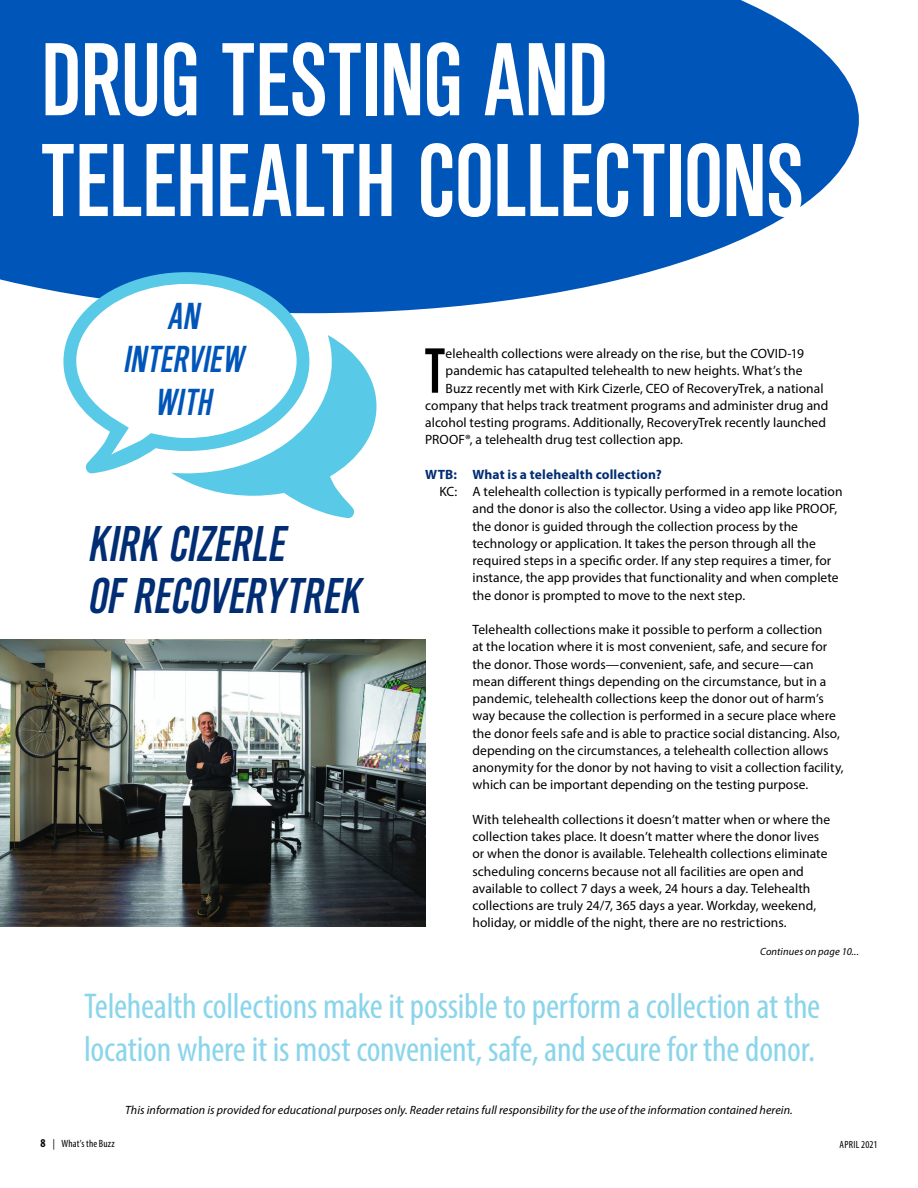
<style>
.page{position:relative;width:918px;height:1188px;background:#fff}
.page>*{position:absolute;margin:0;border:0;box-sizing:border-box;transform-origin:0 0}
.Article_Title{font:99px "Cg Alpin Gth No 2";letter-spacing:-.01em;color:#fff}
.Intro_body{font:60.9px "Cg Alpin Gth No 2";color:#000}
.Article_Title-2{font:italic 48.15px/51.8px "Cg Alpin Gth No 2";color:#002d74}
.Callout{font:condensed 36px/43.2px "Myriad Pro";letter-spacing:-.005em;color:#8bd5eb}
.Article_Title-3{font:italic 36px/43.2px "Cg Alpin Gth No 2";color:#0055b8;text-align:center}
.TE_indent{font:13.5px/17.2px "Myriad Pro";letter-spacing:.005em;color:#000}
.Intro_body-2{font:13.5px "Myriad Pro";letter-spacing:.005em;color:#000}
.WTB_Indent{font:700 13.5px "Myriad Pro";letter-spacing:.01em;color:#002d74}
.Disclaimer{font:italic 12px "Myriad Pro";letter-spacing:.005em;color:#000}
.t1{font:condensed 10.5px "Myriad Pro";letter-spacing:.015em;color:#000}
.Disclaimer-2{font:italic 10.5px "Myriad Pro";letter-spacing:.01em;color:#000}
.s1{font-weight:700;font-size:12px}
</style>
<div class="page">
<svg style="left:0;top:0;width:859px;height:312px;background:#1c67bf"></svg>
<svg style="left:63px;top:272px;width:313px;height:246px"></svg>
<svg style="left:76px;top:284px;width:221px;height:171px"></svg>
<img style="left:0;top:639px;width:425px;height:288px">
<p class="Article_Title" style="left:40px;top:21px;width:570px">DRUG TESTING AND</p>
<p class="Article_Title" style="left:40px;top:122px;width:766px">TELEHEALTH COLLECTIONS</p>
<p class="Article_Title-3" style="left:123px;top:295px;width:129px">AN<br>INTERVIEW<br>WITH</p>
<p class="Article_Title-2" style="left:87px;top:518px;width:284px">KIRK CIZERLE<br>OFRECOVERYTREK</p>
<p class="Intro_body" style="left:424px;top:335px;width:23px">T</p>
<p class="Intro_body-2" style="left:446px;top:345px;width:360px">elehealth collections were already on the rise, but the COVID-19</p>
<p class="Intro_body-2" style="left:446px;top:363px;width:358px">pandemic has catapulted telehealth to new heights. What’s the</p>
<p class="Intro_body-2" style="left:446px;top:380px;width:379px">Buzz recently met with Kirk Cizerle, CEO of RecoveryTrek, a national</p>
<p class="Intro_body-2" style="left:425px;top:397px;width:405px">company that helps track treatment programs and administer drug and</p>
<p class="Intro_body-2" style="left:425px;top:414px;width:402px">alcohol testing programs. Additionally, RecoveryTrek recently launched</p>
<p class="Intro_body-2" style="left:425px;top:432px;width:259px">PROOF®, a telehealth drug test collection app.</p>
<p class="WTB_Indent" style="left:425px;top:466px;width:238px">WTB: What is a telehealth collection?</p>
<p class="TE_indent" style="left:472px;top:483px;width:372px;text-indent:-33px">KC: A telehealth collection is typically performed in a remote location and the donor is also the collector. Using a video app like PROOF, the donor is guided through the collection process by the technology or application. It takes the person through all the required steps in a specific order. If any step requires a timer, for instance, the app provides that functionality and when complete the donor is prompted to move to the next step.</p>
<p class="TE_indent" style="left:472px;top:621px;width:373px">Telehealth collections make it possible to perform a collection<br>at the location where it is most convenient, safe, and secure for the donor. Those words—convenient, safe, and secure—can mean different things depending on the circumstance, but in a pandemic, telehealth collections keep the donor out of harm’s way because the collection is performed in a secure place where the donor feels safe and is able to practice social distancing. Also, depending on the circumstances, a telehealth collection allows anonymity for the donor by not having to visit a collection facility, which can be important depending on the testing purpose.</p>
<p class="TE_indent" style="left:472px;top:811px;width:359px">With telehealth collections it doesn’t matter when or where the collection takes place. It doesn’t matter where the donor lives or when the donor is available. Telehealth collections eliminate scheduling concerns because not all facilities are open and available to collect 7 days a week, 24 hours a day. Telehealth collections are truly 24/7, 365 days a year. Workday, weekend, holiday, or middle of the night, there are no restrictions.</p>
<p class="Disclaimer-2" style="left:760px;top:945px;width:100px">Continues on page 10...</p>
<p class="Callout" style="left:84px;top:984px;width:738px">Telehealth collections make it possible to perform a collection at the location where it is most convenient, safe, and secure for the donor.</p>
<p class="Disclaimer" style="left:125px;top:1102px;width:669px">This information is provided for educational purposes only. Reader retains full responsibility for the use of the information contained herein.</p>
<p class="t1" style="left:40px;top:1137px;width:76px"><span class="s1">8</span> | What’s the Buzz</p>
<p class="t1" style="left:840px;top:1138px;width:39px">APRIL 2021</p>
</div>
